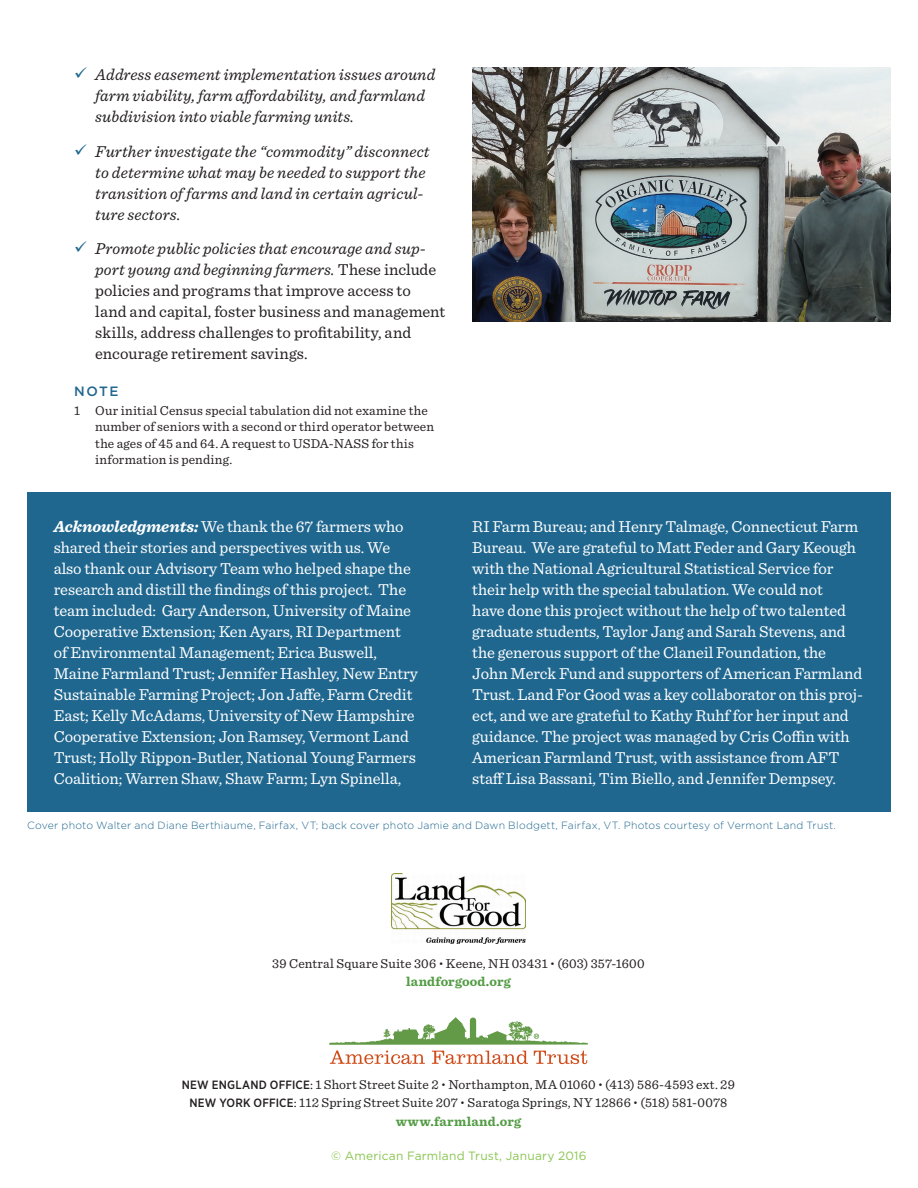
<style>
.page{position:relative;width:918px;height:1188px;background:#fff}
.page>*{position:absolute;margin:0;border:0;box-sizing:border-box;transform-origin:0 0}
.t1{font:16.5px/21px "Sentinel";letter-spacing:-.005em;color:#fff}
.t2{font:italic 16.5px/21px "Sentinel";letter-spacing:.005em;color:#231f20}
.t3{font:16.5px/21px "Sentinel";letter-spacing:.005em;color:#231f20}
.t4{font:13.5px/16.5px "Sentinel";letter-spacing:.015em;color:#231f20;text-align:center}
.t5{font:700 13.5px "Sentinel";letter-spacing:.025em;color:#539c45}
.t6{font:500 13.5px "Gotham";color:#20678f}
.t7{font:12px "Gotham";letter-spacing:.015em;color:#89c650}
.t8{font:300 10.5px "Gotham";letter-spacing:.02em;color:#20678f}
.s1{color:#20678f}
.s2{font-style:italic}
.s3{font-weight:700;font-style:italic}
.s4{font-size:10.5px}
.s5{font-weight:700;color:#539c45}
.s6{font-family:"Gotham Narrow";font-weight:500;font-size:12px}
</style>
<div class="page">
<div style="left:27px;top:492px;width:864px;height:319px;background:#20678f"></div>
<img style="left:391px;top:874px;width:135px;height:70px">
<svg style="left:329px;top:1017px;width:259px;height:47px"></svg>
<img style="left:472px;top:68px;width:419px;height:254px">
<p class="t2" style="left:95px;top:63px;width:342px;text-indent:-21px"><span class="s1">✓</span> Address easement implementation issues around farm viability, farm affordability, and farmland subdivision into viable farming units.</p>
<p class="t2" style="left:95px;top:140px;width:336px;text-indent:-21px"><span class="s1">✓</span> Further investigate the “commodity” disconnect to determine what may be needed to support the transition of farms and land in certain agricul&shy;ture sectors.</p>
<p class="t3" style="left:95px;top:237px;width:351px;text-indent:-21px"><span class="s1">✓</span> <span class="s2">Promote public policies that encourage and sup&shy;port young and beginning farmers.</span> These include policies and programs that improve access to land and capital, foster business and management skills, address challenges to profitability, and encourage retirement savings.</p>
<p class="t6" style="left:74px;top:383px;width:46px">Note</p>
<p class="t4" style="left:95px;top:401px;width:340px;text-align:left;text-indent:-21px">1 Our initial Census special tabulation did not examine the number of seniors with a second or third operator between the ages of 45 and 64. A request to USDA-NASS for this information is pending.</p>
<p class="t1" style="left:54px;top:515px;width:366px"><span class="s3">Acknowledgments:</span> We thank the 67 farmers who shared their stories and perspectives with us. We also thank our Advisory Team who helped shape the research and distill the findings of this project. The team included: Gary Anderson, University of Maine Cooperative Extension; Ken Ayars, RI Department of Environmental Management; Erica Buswell, Maine Farmland Trust; Jennifer Hashley, New Entry Sustainable Farming Project; Jon Jaffe, Farm Credit East; Kelly McAdams, University of New Hampshire Cooperative Extension; Jon Ramsey, Vermont Land Trust; Holly Rippon-Butler, National Young Farmers Coalition; Warren Shaw, Shaw Farm; Lyn Spinella,</p>
<p class="t1" style="left:472px;top:515px;width:392px">RI Farm Bureau; and Henry Talmage, Connecticut Farm Bureau. We are grateful to Matt Feder and Gary Keough with the National Agricultural Statistical Service for their help with the special tabulation. We could not<br>have done this project without the help of two talented graduate students, Taylor Jang and Sarah Stevens, and the generous support of the Claneil Foundation, the John Merck Fund and supporters of American Farmland Trust. Land For Good was a key collaborator on this proj&shy;ect, and we are grateful to Kathy Ruhf for her input and guidance. The project was managed by Cris Coffin with American Farmland Trust, with assistance from AFT staff Lisa Bassani, Tim Biello, and Jennifer Dempsey.</p>
<p class="t8" style="left:27px;top:819px;width:810px">Cover photo Walter and Diane Berthiaume, Fairfax, VT; back cover photo Jamie and Dawn Blodgett, Fairfax, VT. Photos courtesy of Vermont Land Trust.</p>
<p class="t4" style="left:272px;top:953px;width:374px;line-height:18px">39 Central Square Suite 306 <span class="s4">•</span> Keene, NH 03431 <span class="s4">•</span> (603) 357-1600 <span class="s5">landforgood.org</span></p>
<p class="t4" style="left:182px;top:1074px;width:555px;line-height:18px"><span class="s6">NEW EN GLAN D OFFICE</span>: 1 Short Street Suite 2 <span class="s4">•</span> Northampton, MA 01060 <span class="s4">•</span> (413) 586-4593 ext. 29<br><span class="s6">NEW YO RK OFFICE</span>: 112 Spring Street Suite 207 <span class="s4">•</span> Saratoga Springs, NY 12866 <span class="s4">•</span> (518) 581-0078</p>
<p class="t5" style="left:396px;top:1111px;width:127px">www.farmland.org</p>
<p class="t7" style="left:331px;top:1149px;width:257px">© American Farmland Trust, January 2016</p>
</div>
